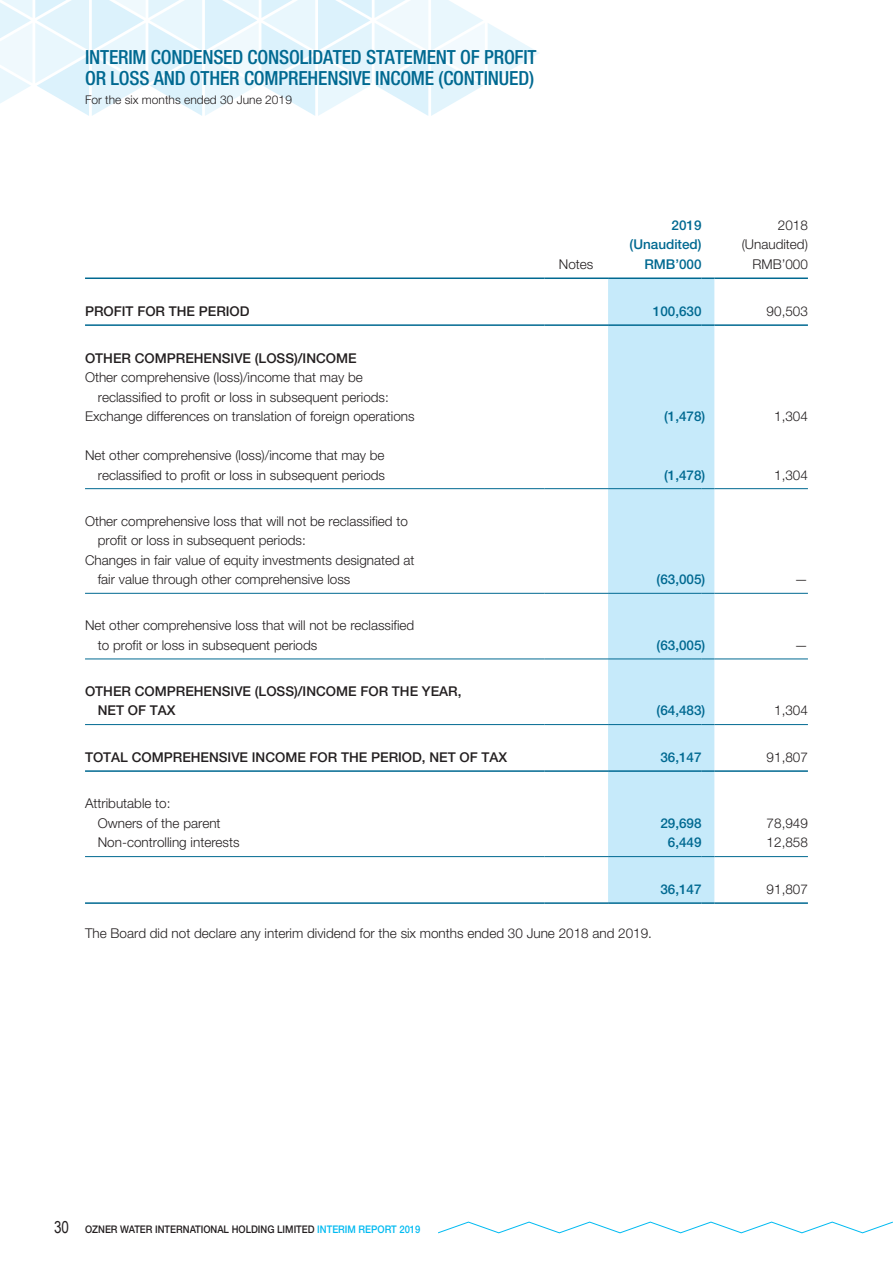
<style>
.page{position:relative;width:893px;height:1263px;background:#fff}
.page>*{position:absolute;margin:0;border:0;box-sizing:border-box;transform-origin:0 0}
.t1{font:500 condensed 19.5px/21px "Helvetica Neue LT Std";letter-spacing:-.01em;color:#006991}
.t2{font:300 13.5px/19.5px "Helvetica Neue LT Std";color:#231f20}
.t3{font:500 13.5px/19.5px "Helvetica Neue LT Std";color:#231f20}
.t4{font:500 13.5px "Helvetica Neue LT Std";color:#006991}
.t5{font:300 12px "Helvetica Neue LT Std";color:#231f20}
.t6{font:500 10.5px "Helvetica Neue LT Std";color:#231f20;scale:.9 1}
.s1{font-family:"Arial Narrow";font-weight:400;font-size:16.5px}
.s2{color:#00baf1}
</style>
<div class="page">
<svg style="left:438px;top:1221px;width:455px;height:13px"></svg>
<div style="left:608px;top:279px;width:106px;height:623px;background:#c6eafa"></div>
<hr style="left:85px;top:488px;width:459px;height:1px;background:#006991">
<hr style="left:544px;top:488px;width:64px;height:1px;background:#006991">
<hr style="left:608px;top:488px;width:94px;height:1px;background:#006991">
<svg style="left:702px;top:488px;width:12px;height:1px"></svg>
<hr style="left:714px;top:488px;width:94px;height:1px;background:#006991">
<hr style="left:85px;top:593px;width:459px;height:1px;background:#006991">
<hr style="left:544px;top:593px;width:64px;height:1px;background:#006991">
<hr style="left:608px;top:593px;width:94px;height:1px;background:#006991">
<svg style="left:702px;top:593px;width:12px;height:1px"></svg>
<hr style="left:714px;top:593px;width:94px;height:1px;background:#006991">
<hr style="left:85px;top:658px;width:459px;height:1px;background:#006991">
<hr style="left:544px;top:658px;width:64px;height:1px;background:#006991">
<hr style="left:608px;top:658px;width:94px;height:1px;background:#006991">
<svg style="left:702px;top:658px;width:12px;height:1px"></svg>
<hr style="left:714px;top:658px;width:94px;height:1px;background:#006991">
<hr style="left:85px;top:724px;width:459px;height:1px;background:#006991">
<hr style="left:544px;top:724px;width:64px;height:1px;background:#006991">
<hr style="left:608px;top:724px;width:94px;height:1px;background:#006991">
<svg style="left:702px;top:724px;width:12px;height:1px"></svg>
<hr style="left:714px;top:724px;width:94px;height:1px;background:#006991">
<hr style="left:85px;top:856px;width:459px;height:1px;background:#006991">
<hr style="left:544px;top:856px;width:64px;height:1px;background:#006991">
<hr style="left:608px;top:856px;width:94px;height:1px;background:#006991">
<svg style="left:702px;top:856px;width:12px;height:1px"></svg>
<hr style="left:714px;top:856px;width:94px;height:1px;background:#006991">
<hr style="left:85px;top:324px;width:459px;height:2px;background:#006991">
<hr style="left:544px;top:324px;width:64px;height:2px;background:#006991">
<hr style="left:608px;top:324px;width:94px;height:2px;background:#006991">
<svg style="left:702px;top:324px;width:12px;height:2px"></svg>
<hr style="left:714px;top:324px;width:94px;height:2px;background:#006991">
<hr style="left:85px;top:770px;width:459px;height:2px;background:#006991">
<hr style="left:544px;top:770px;width:64px;height:2px;background:#006991">
<hr style="left:608px;top:770px;width:94px;height:2px;background:#006991">
<svg style="left:702px;top:770px;width:12px;height:2px"></svg>
<hr style="left:714px;top:770px;width:94px;height:2px;background:#006991">
<hr style="left:85px;top:902px;width:459px;height:2px;background:#006991">
<hr style="left:544px;top:902px;width:64px;height:2px;background:#006991">
<hr style="left:608px;top:902px;width:94px;height:2px;background:#006991">
<svg style="left:702px;top:902px;width:12px;height:2px"></svg>
<hr style="left:714px;top:902px;width:94px;height:2px;background:#006991">
<hr style="left:85px;top:277px;width:459px;height:2px;background:#006991">
<hr style="left:544px;top:277px;width:64px;height:2px;background:#006991">
<hr style="left:608px;top:277px;width:94px;height:2px;background:#006991">
<svg style="left:702px;top:277px;width:12px;height:2px"></svg>
<hr style="left:714px;top:277px;width:94px;height:2px;background:#006991">
<svg style="left:0;top:0;width:539px;height:116px"></svg>
<h1 class="t1" style="left:85px;top:46px;width:453px">INTERIM CONDENSED CONSOLIDATED STATEMENT OF PROFIT<br>OR LOSS AND OTHER COMPREHENSIVE INCOME (CONTINUED)</h1>
<p class="t5" style="left:85px;top:92px;width:208px">For the six months ended 30 June 2019</p>
<p class="t4" style="left:672px;top:217px;width:32px">2019</p>
<p class="t2" style="left:778px;top:215px;width:32px">2018</p>
<p class="t4" style="left:630px;top:236px;width:74px">(Unaudited)</p>
<p class="t2" style="left:742px;top:234px;width:68px">(Unaudited)</p>
<p class="t2" style="left:559px;top:254px;width:36px">Notes</p>
<p class="t4" style="left:644px;top:256px;width:59px">RMB’000</p>
<p class="t2" style="left:752px;top:254px;width:57px">RMB’000</p>
<p class="t3" style="left:85px;top:301px;width:166px">PROFIT FOR THE PERIOD</p>
<p class="t4" style="left:653px;top:303px;width:50px">100,630</p>
<p class="t2" style="left:767px;top:301px;width:43px">90,503</p>
<p class="t3" style="left:85px;top:348px;width:273px">OTHER COMPREHENSIVE (LOSS)/INCOME</p>
<p class="t2" style="left:85px;top:367px;width:279px">Other comprehensive (loss)/income that may be</p>
<p class="t2" style="left:98px;top:387px;width:293px">reclassified to profit or loss in subsequent periods:</p>
<p class="t2" style="left:85px;top:406px;width:331px">Exchange differences on translation of foreign operations</p>
<p class="t4" style="left:664px;top:408px;width:43px">(1,478)</p>
<p class="t2" style="left:774px;top:406px;width:35px">1,304</p>
<p class="t2" style="left:85px;top:445px;width:302px;text-align:right">Net other comprehensive (loss)/income that may be reclassified to profit or loss in subsequent periods</p>
<p class="t4" style="left:664px;top:467px;width:43px">(1,478)</p>
<p class="t2" style="left:774px;top:465px;width:35px">1,304</p>
<p class="t2" style="left:85px;top:511px;width:324px">Other comprehensive loss that will not be reclassified to</p>
<p class="t2" style="left:98px;top:530px;width:210px">profit or loss in subsequent periods:</p>
<p class="t2" style="left:85px;top:550px;width:331px">Changes in fair value of equity investments designated at</p>
<p class="t2" style="left:98px;top:569px;width:254px">fair value through other comprehensive loss</p>
<p class="t4" style="left:657px;top:571px;width:50px">(63,005)</p>
<p class="t2" style="left:794px;top:569px;width:15px">—</p>
<p class="t2" style="left:98px;top:615px;width:318px;text-indent:-13px">Net other comprehensive loss that will not be reclassified to profit or loss in subsequent periods</p>
<p class="t4" style="left:657px;top:637px;width:50px">(63,005)</p>
<p class="t2" style="left:794px;top:635px;width:15px">—</p>
<p class="t3" style="left:98px;top:681px;width:365px;text-indent:-13px">OTHER COMPREHENSIVE (LOSS)/INCOME FOR THE YEAR,<br>NET OF TAX</p>
<p class="t4" style="left:657px;top:703px;width:50px">(64,483)</p>
<p class="t2" style="left:774px;top:701px;width:35px">1,304</p>
<p class="t3" style="left:85px;top:747px;width:424px">TOTAL COMPREHENSIVE INCOME FOR THE PERIOD, NET OF TAX</p>
<p class="t4" style="left:660px;top:749px;width:43px">36,147</p>
<p class="t2" style="left:767px;top:747px;width:43px">91,807</p>
<p class="t2" style="left:98px;top:794px;width:124px;text-indent:-13px">Attributable to:<br>Owners of the parent</p>
<p class="t4" style="left:660px;top:815px;width:43px">29,698</p>
<p class="t2" style="left:767px;top:813px;width:43px">78,949</p>
<p class="t2" style="left:98px;top:833px;width:143px">Non-controlling interests</p>
<p class="t4" style="left:668px;top:835px;width:35px">6,449</p>
<p class="t2" style="left:767px;top:833px;width:43px">12,858</p>
<p class="t4" style="left:660px;top:881px;width:43px">36,147</p>
<p class="t2" style="left:767px;top:879px;width:43px">91,807</p>
<p class="t2" style="left:85px;top:923px;width:568px">The Board did not declare any interim dividend for the six months ended 30 June 2018 and 2019.</p>
<p class="t6" style="left:54px;top:1223px;width:409px"><span class="s1">30</span> OZNER WATER INTERNATIONAL HOLDING LIMITED <span class="s2">INTERIM REPORT 2019</span></p>
</div>
